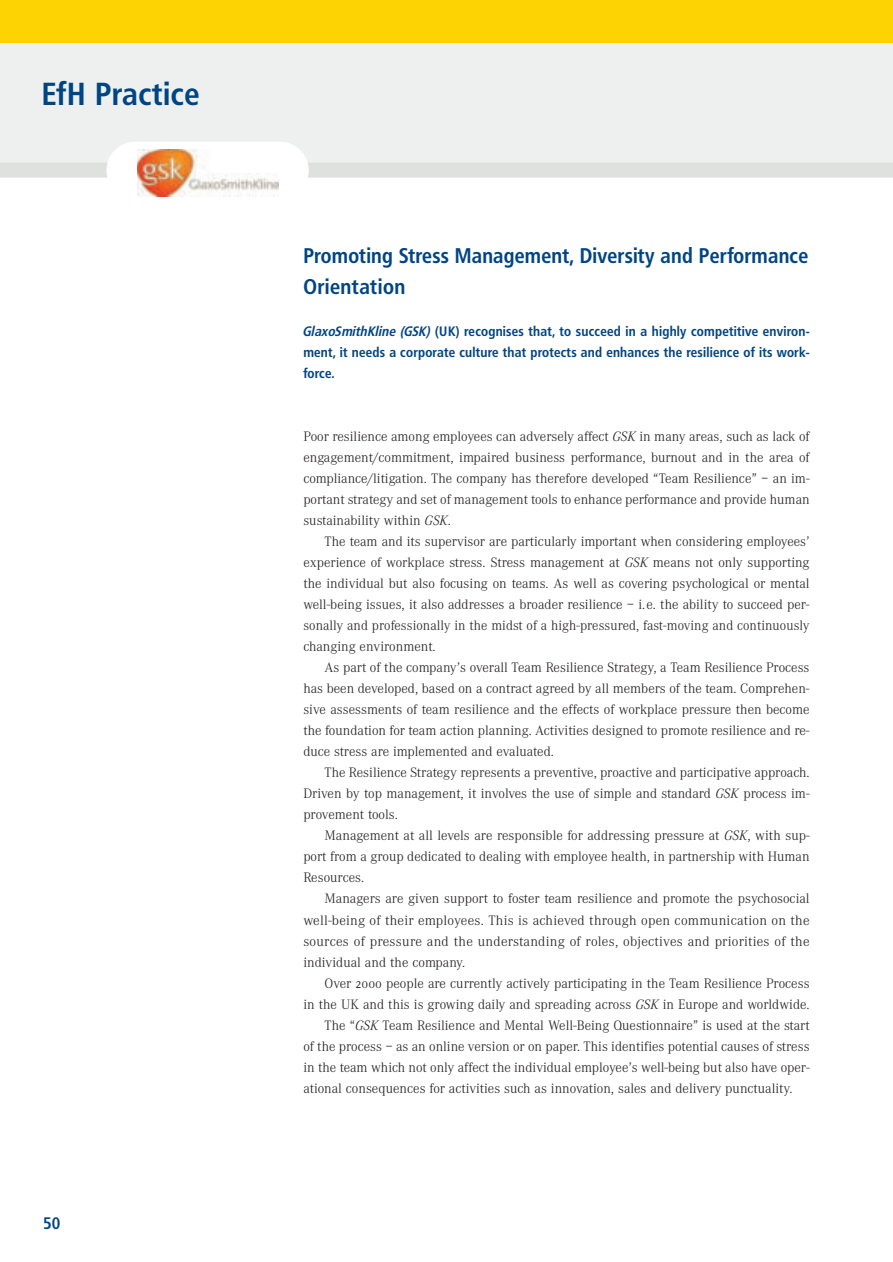
<style>
.page{position:relative;width:893px;height:1262px;background:#fff}
.page>*{position:absolute;margin:0;border:0;box-sizing:border-box;transform-origin:0 0}
.t1{font:700 31.5px "Frutiger Condensed BQ";letter-spacing:.015em;color:#004583}
.t2{font:700 21px/31.5px "Frutiger Condensed BQ";letter-spacing:.01em;color:#004583}
.t3{font:700 16.5px "Frutiger Condensed BQ";color:#004583}
.t4{font:300 14.25px/21px "Corporate A";color:#231f20;text-align:justify}
.t5{font:700 13.5px/21px "Frutiger Condensed BQ";letter-spacing:.015em;color:#004583;text-align:justify}
.s1{font-family:"Frutiger Conital"}
.s2{font-style:italic}
.s3{font-family:"Corporate ASC"}
</style>
<div class="page">
<div style="left:0;top:0;width:892px;height:170px;background:#eef0ef"></div>
<div style="left:0;top:163px;width:892px;height:15px;background:#dfe1de"></div>
<div style="left:106px;top:142px;width:203px;height:57px;background:#fff;border-radius:29px"></div>
<img style="left:138px;top:150px;width:140px;height:47px">
<div style="left:0;top:0;width:892px;height:43px;background:#fed304"></div>
<h1 class="t1" style="left:42px;top:81px;width:159px">EfH Practice</h1>
<p class="t3" style="left:43px;top:1216px;width:19px">50</p>
<h2 class="t2" style="left:303px;top:243px;width:506px">Promoting Stress Management, Diversity and Performance<br>Orientation</h2>
<p class="t5" style="left:303px;top:323px;width:508px"><span class="s1">GlaxoSmithKline (GSK)</span> (UK) recognises that, to succeed in a highly competitive environ&shy;ment, it needs a corporate culture that protects and enhances the resilience of its work&shy;force.</p>
<p class="t4" style="left:303px;top:428px;width:508px">Poor resilience among employees can adversely affect <span class="s2">GSK</span> in many areas, such as lack of engagement/commitment, impaired business performance, burnout and in the area of compliance/litigation. The company has therefore developed “Team Resilience” – an im&shy;portant strategy and set of management tools to enhance performance and provide human sustainability within <span class="s2">GSK</span>.</p>
<p class="t4" style="left:303px;top:533px;width:507px;text-indent:21px">The team and its supervisor are particularly important when considering employees’ experience of workplace stress. Stress management at <span class="s2">GSK</span> means not only supporting the individual but also focusing on teams. As well as covering psychological or mental well-being issues, it also addresses a broader resilience – i.e. the ability to succeed per&shy;sonally and professionally in the midst of a high-pressured, fast-moving and continuously changing environment.</p>
<p class="t4" style="left:303px;top:659px;width:508px;text-indent:21px">As part of the company’s overall Team Resilience Strategy, a Team Resilience Process has been developed, based on a contract agreed by all members of the team. Comprehen&shy;sive assessments of team resilience and the effects of workplace pressure then become the foundation for team action planning. Activities designed to promote resilience and re&shy;duce stress are implemented and evaluated.</p>
<p class="t4" style="left:303px;top:764px;width:507px;text-indent:21px">The Resilience Strategy represents a preventive, proactive and participative approach.<br>Driven by top management, it involves the use of simple and standard <span class="s2">GSK</span> process im&shy;provement tools.</p>
<p class="t4" style="left:303px;top:827px;width:508px;text-indent:21px">Management at all levels are responsible for addressing pressure at <span class="s2">GSK</span>, with sup&shy;port from a group dedicated to dealing with employee health, in partnership with Human Resources.</p>
<p class="t4" style="left:303px;top:890px;width:507px;text-indent:21px">Managers are given support to foster team resilience and promote the psychosocial well-being of their employees. This is achieved through open communication on the sources of pressure and the understanding of roles, objectives and priorities of the individual and the company.</p>
<p class="t4" style="left:324px;top:974px;width:486px">Over <span class="s3">2000</span> people are currently actively participating in the Team Resilience Process</p>
<p class="t4" style="left:303px;top:995px;width:507px">in the UK and this is growing daily and spreading across <span class="s2">GSK</span> in Europe and worldwide.</p>
<p class="t4" style="left:324px;top:1016px;width:486px">The “<span class="s2">GSK</span> Team Resilience and Mental Well-Being Questionnaire” is used at the start</p>
<p class="t4" style="left:303px;top:1037px;width:507px">of the process – as an online version or on paper. This identifies potential causes of stress</p>
<p class="t4" style="left:303px;top:1058px;width:508px">in the team which not only affect the individual employee’s well-being but also have oper-</p>
<p class="t4" style="left:303px;top:1079px;width:490px">ational consequences for activities such as innovation, sales and delivery punctuality.</p>
</div>
